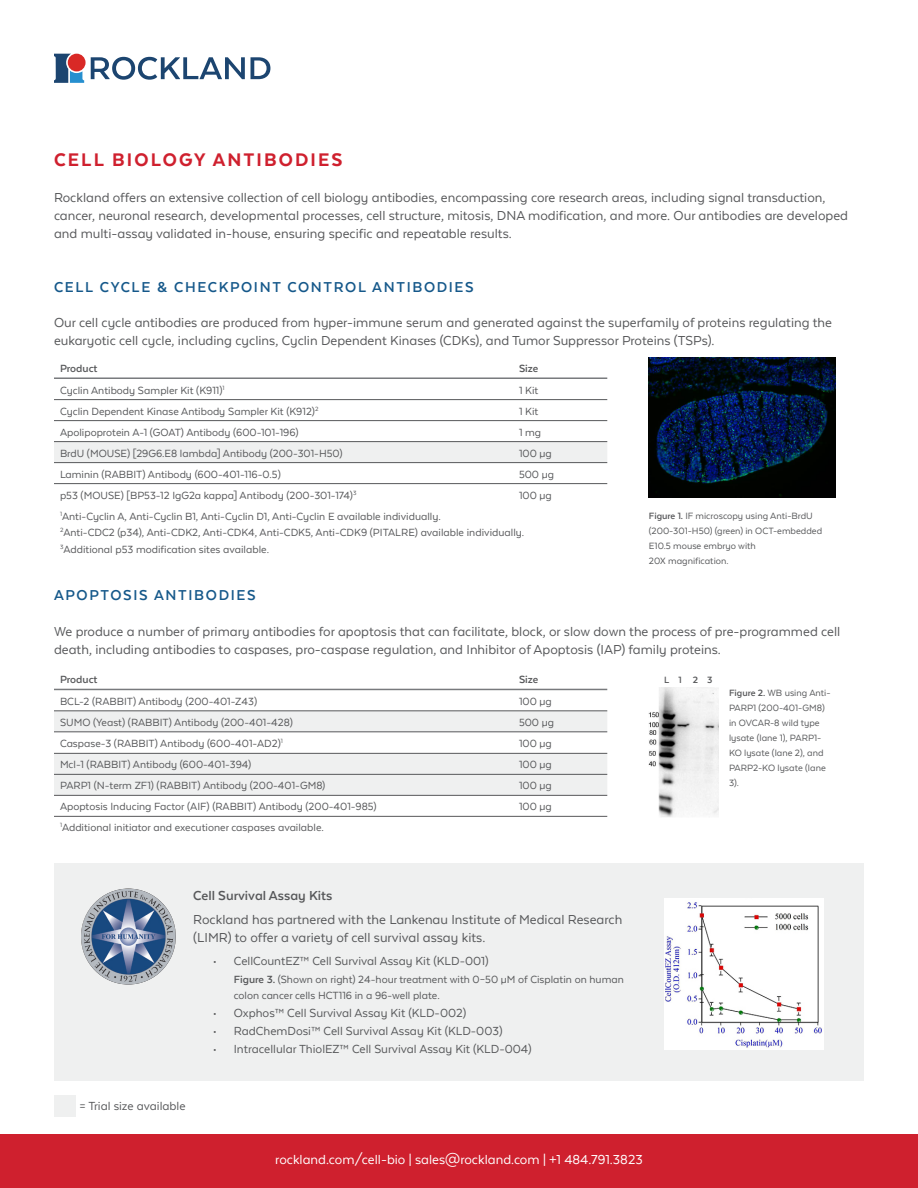
<style>
.page{position:relative;width:918px;height:1188px;background:#fff}
.page>*{position:absolute;margin:0;border:0;box-sizing:border-box;transform-origin:0 0}
.t1{font:800 21px "Texta Alt";letter-spacing:.1em;color:#cf202e}
.t2{font:700 16.5px "Texta Alt";letter-spacing:.1em;color:#15588a}
.Body{font:15px/18px "Texta Alt";color:#57585a}
.t3{font:15px "Texta Alt";color:#fff}
.Body-2{font:700 15px "Texta Alt";color:#57585a}
.t4{font:13.5px "Texta Alt";color:#57585a}
.Body-3{font:12px/16.5px "Texta Alt";color:#57585a}
.t5{font:700 12px "Texta Alt";color:#57585a}
.Body-4{font:10.5px/15px "Texta Alt";color:#57585a}
.Body-5{font:700 10.5px "Texta Alt";color:#57585a}
.s1{font-weight:700}
</style>
<div class="page">
<div style="left:0;top:1134px;width:918px;height:54px;background:#cf202e"></div>
<div style="left:54px;top:863px;width:810px;height:217px;background:#eff0f0"></div>
<img style="left:81px;top:889px;width:95px;height:95px">
<div style="left:54px;top:442px;width:553px;height:20px;background:#eff0f0"></div>
<hr style="left:54px;top:399px;width:459px;height:1px;background:#57585a">
<hr style="left:513px;top:399px;width:94px;height:1px;background:#57585a">
<hr style="left:54px;top:420px;width:459px;height:1px;background:#57585a">
<hr style="left:513px;top:420px;width:94px;height:1px;background:#57585a">
<hr style="left:54px;top:483px;width:459px;height:1px;background:#57585a">
<hr style="left:513px;top:483px;width:94px;height:1px;background:#57585a">
<hr style="left:54px;top:441px;width:459px;height:1px;background:#57585a">
<hr style="left:513px;top:441px;width:94px;height:1px;background:#57585a">
<hr style="left:54px;top:462px;width:459px;height:1px;background:#57585a">
<hr style="left:513px;top:462px;width:94px;height:1px;background:#57585a">
<hr style="left:54px;top:377px;width:459px;height:2px;background:#787a7d">
<hr style="left:513px;top:377px;width:94px;height:2px;background:#787a7d">
<svg style="left:54px;top:688px;width:553px;height:1px"></svg>
<svg style="left:54px;top:711px;width:553px;height:84px;fill:#eff0f0"></svg>
<hr style="left:54px;top:710px;width:459px;height:1px;background:#57585a">
<hr style="left:513px;top:710px;width:94px;height:1px;background:#57585a">
<hr style="left:54px;top:731px;width:459px;height:1px;background:#57585a">
<hr style="left:513px;top:731px;width:94px;height:1px;background:#57585a">
<hr style="left:54px;top:753px;width:459px;height:1px;background:#57585a">
<hr style="left:513px;top:753px;width:94px;height:1px;background:#57585a">
<hr style="left:54px;top:795px;width:459px;height:1px;background:#57585a">
<hr style="left:513px;top:795px;width:94px;height:1px;background:#57585a">
<hr style="left:54px;top:774px;width:459px;height:1px;background:#57585a">
<hr style="left:513px;top:774px;width:94px;height:1px;background:#57585a">
<hr style="left:54px;top:816px;width:459px;height:1px;background:#57585a">
<hr style="left:513px;top:816px;width:94px;height:1px;background:#57585a">
<hr style="left:54px;top:689px;width:459px;height:1px;background:#787a7d">
<hr style="left:513px;top:689px;width:94px;height:1px;background:#787a7d">
<img style="left:648px;top:358px;width:187px;height:140px">
<img style="left:648px;top:687px;width:70px;height:130px">
<img style="left:664px;top:898px;width:160px;height:152px">
<svg style="left:68px;top:54px;width:18px;height:17px"></svg>
<svg style="left:54px;top:54px;width:30px;height:29px"></svg>
<svg style="left:91px;top:57px;width:154px;height:23px"></svg>
<svg style="left:251px;top:57px;width:19px;height:22px"></svg>
<div style="left:54px;top:1096px;width:22px;height:21px;background:#eff0f0"></div>
<p class="t1" style="left:54px;top:149px;width:290px">CELL BIOLOGY ANTIBODIES</p>
<p class="Body" style="left:54px;top:189px;width:796px">Rockland offers an extensive collection of cell biology antibodies, encompassing core research areas, including signal transduction, cancer, neuronal research, developmental processes, cell structure, mitosis, DNA modification, and more. Our antibodies are developed and multi-assay validated in-house, ensuring specific and repeatable results.</p>
<p class="t2" style="left:54px;top:279px;width:421px">CELL CYCLE &amp; CHECKPOINT CONTROL ANTIBODIES</p>
<p class="Body" style="left:54px;top:313px;width:780px">Our cell cycle antibodies are produced from hyper-immune serum and generated against the superfamily of proteins regulating the eukaryotic cell cycle, including cyclins, Cyclin Dependent Kinases (CDKs), and Tumor Suppressor Proteins (TSPs).</p>
<p class="t5" style="left:60px;top:362px;width:39px">Product</p>
<p class="t5" style="left:519px;top:362px;width:21px">Size</p>
<p class="Body-3" style="left:60px;top:382px;width:166px">Cyclin Antibody Sampler Kit (K911)<sup>1</sup></p>
<p class="Body-3" style="left:519px;top:382px;width:21px">1 Kit</p>
<p class="Body-3" style="left:60px;top:403px;width:260px">Cyclin Dependent Kinase Antibody Sampler Kit (K912)<sup>2</sup></p>
<p class="Body-3" style="left:519px;top:403px;width:21px">1 Kit</p>
<p class="Body-3" style="left:60px;top:424px;width:240px">Apolipoprotein A-1 (GOAT) Antibody (600-101-196)</p>
<p class="Body-3" style="left:519px;top:424px;width:24px">1 mg</p>
<p class="Body-3" style="left:60px;top:445px;width:284px">BrdU (MOUSE) [29G6.E8 lambda] Antibody (200-301-H50)</p>
<p class="Body-3" style="left:519px;top:445px;width:34px">100 µg</p>
<p class="Body-3" style="left:60px;top:466px;width:222px">Laminin (RABBIT) Antibody (600-401-116-0.5)</p>
<p class="Body-3" style="left:519px;top:466px;width:37px">500 µg</p>
<p class="Body-3" style="left:60px;top:487px;width:298px">p53 (MOUSE) [BP53-12 IgG2a kappa] Antibody (200-301-174)<sup>3</sup></p>
<p class="Body-3" style="left:519px;top:487px;width:34px">100 µg</p>
<p class="Body-3" style="left:60px;top:508px;width:382px"><sup>1</sup>Anti-Cyclin A, Anti-Cyclin B1, Anti-Cyclin D1, Anti-Cyclin E available individually.</p>
<p class="Body-3" style="left:60px;top:524px;width:466px"><sup>2</sup>Anti-CDC2 (p34), Anti-CDK2, Anti-CDK4, Anti-CDK5, Anti-CDK9 (PITALRE) available individually.</p>
<p class="Body-3" style="left:60px;top:541px;width:211px"><sup>3</sup>Additional p53 modification sites available.</p>
<p class="Body-4" style="left:649px;top:508px;width:175px"><span class="s1">Figure 1.</span> IF microscopy using Anti-BrdU (200-301-H50) (green) in OCT-embedded<br>E10.5 mouse embryo with<br>20X magnification.</p>
<p class="t2" style="left:54px;top:587px;width:203px">APOPTOSIS ANTIBODIES</p>
<p class="Body" style="left:54px;top:623px;width:788px">We produce a number of primary antibodies for apoptosis that can facilitate, block, or slow down the process of pre-programmed cell death, including antibodies to caspases, pro-caspase regulation, and Inhibitor of Apoptosis (IAP) family proteins.</p>
<p class="t5" style="left:60px;top:674px;width:39px">Product</p>
<p class="t5" style="left:519px;top:674px;width:21px">Size</p>
<p class="Body-3" style="left:60px;top:693px;width:199px">BCL-2 (RABBIT) Antibody (200-401-Z43)</p>
<p class="Body-3" style="left:519px;top:693px;width:34px">100 µg</p>
<p class="Body-3" style="left:60px;top:714px;width:234px">SUMO (Yeast) (RABBIT) Antibody (200-401-428)</p>
<p class="Body-3" style="left:519px;top:714px;width:37px">500 µg</p>
<p class="Body-3" style="left:60px;top:735px;width:224px">Caspase-3 (RABBIT) Antibody (600-401-AD2)<sup>1</sup></p>
<p class="Body-3" style="left:519px;top:735px;width:34px">100 µg</p>
<p class="Body-3" style="left:60px;top:756px;width:193px">Mcl-1 (RABBIT) Antibody (600-401-394)</p>
<p class="Body-3" style="left:519px;top:756px;width:34px">100 µg</p>
<p class="Body-3" style="left:60px;top:777px;width:267px">PARP1 (N-term ZF1) (RABBIT) Antibody (200-401-GM8)</p>
<p class="Body-3" style="left:519px;top:777px;width:34px">100 µg</p>
<p class="Body-3" style="left:60px;top:798px;width:318px">Apoptosis Inducing Factor (AIF) (RABBIT) Antibody (200-401-985)</p>
<p class="Body-3" style="left:519px;top:798px;width:34px">100 µg</p>
<p class="Body-3" style="left:60px;top:819px;width:265px"><sup>1</sup>Additional initiator and executioner caspases available.</p>
<p class="Body-5" style="left:664px;top:674px;width:7px">L</p>
<p class="Body-5" style="left:678px;top:674px;width:5px">1</p>
<p class="Body-5" style="left:693px;top:674px;width:7px">2</p>
<p class="Body-5" style="left:707px;top:674px;width:7px">3</p>
<p class="Body-4" style="left:729px;top:685px;width:103px"><span class="s1">Figure 2.</span> WB using Anti-<br>PARP1 (200-401-GM8) in OVCAR-8 wild type lysate (lane 1), PARP1-<br>KO lysate (lane 2), and<br>PARP2-KO lysate (lane<br>3).</p>
<p class="Body-2" style="left:193px;top:888px;width:141px">Cell Survival Assay Kits</p>
<p class="Body" style="left:193px;top:911px;width:431px">Rockland has partnered with the Lankenau Institute of Medical Research (LIMR) to offer a variety of cell survival assay kits.</p>
<p class="t4" style="left:213px;top:954px;width:277px">• CellCountEZ™ Cell Survival Assay Kit (KLD-001)</p>
<p class="Body-3" style="left:234px;top:971px;width:392px"><span class="s1">Figure 3.</span> (Shown on right) 24-hour treatment with 0–50 µM of Cisplatin on human colon cancer cells HCT116 in a 96-well plate.</p>
<p class="t4" style="left:213px;top:1006px;width:255px">• Oxphos™ Cell Survival Assay Kit (KLD-002)</p>
<p class="t4" style="left:213px;top:1024px;width:291px">• RadChemDosi™ Cell Survival Assay Kit (KLD-003)</p>
<p class="t4" style="left:213px;top:1042px;width:320px">• Intracellular ThiolEZ™ Cell Survival Assay Kit (KLD-004)</p>
<p class="t4" style="left:80px;top:1099px;width:108px">= Trial size available</p>
<p class="t3" style="left:275px;top:1152px;width:369px">rockland.com/cell-bio | sales@rockland.com | +1 484.791.3823</p>
</div>
